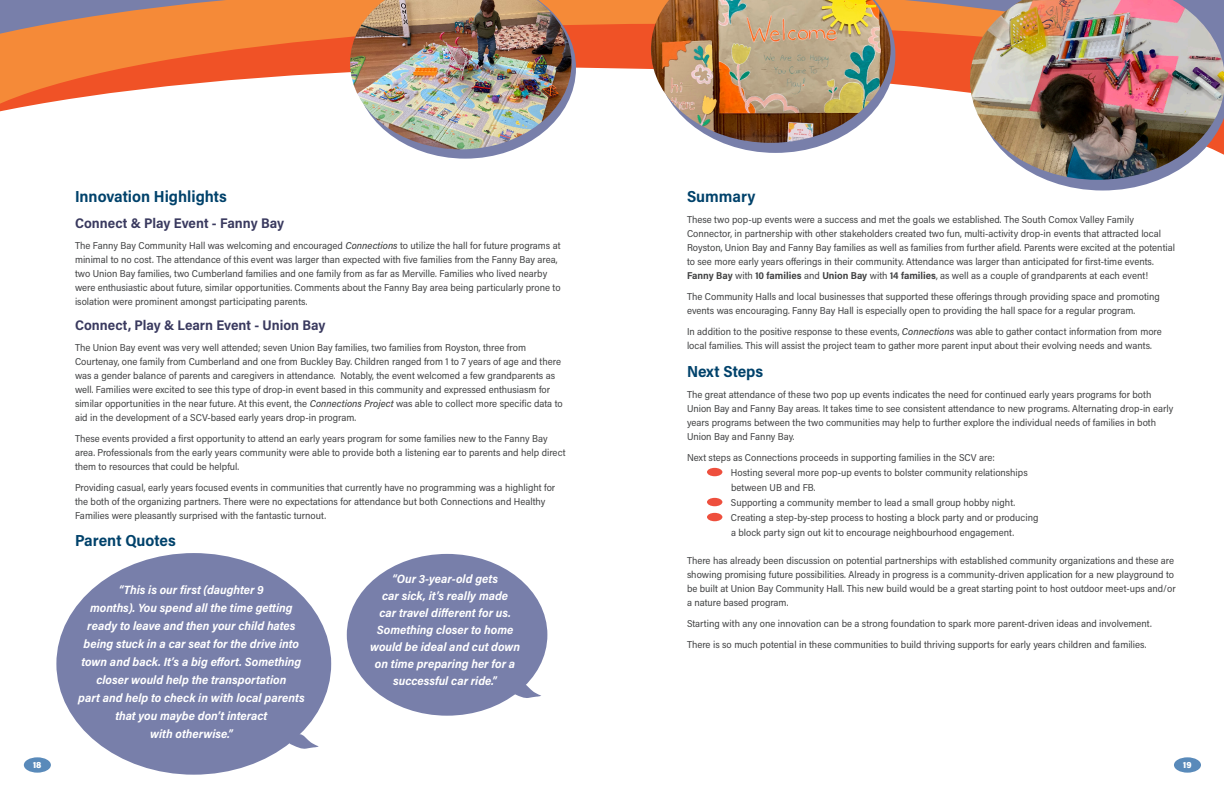
<style>
.page{position:relative;width:1224px;height:792px;background:#fff}
.page>*{position:absolute;margin:0;border:0;box-sizing:border-box;transform-origin:0 0}
.t1{font:700 16px "Acumin Pro Semi Cond";color:#00426b}
.t2{font:700 14px "Acumin Pro Semi Cond";color:#3a3a5f}
.t3{font:italic 700 12px/18px "Acumin Pro Semi Cond";color:#fff;text-align:center}
.t4{font:10px/14px "Acumin Pro Semi Cond";color:#414243}
.t5{font:900 9px "Acumin Pro Semi Cond";color:#fff}
.s1{font-weight:500;font-style:italic}
.s2{font-weight:700}
</style>
<div class="page">
<svg style="left:0;top:0;width:970px;height:24px;background:#d28657"></svg>
<svg style="left:0;top:24px;width:970px;height:44px;background:#f17031"></svg>
<svg style="left:0;top:68px;width:1113px;height:123px"></svg>
<div style="left:707px;top:468px;width:15px;height:8px;background:#ee4f3d;border-radius:50%"></div>
<div style="left:707px;top:498px;width:15px;height:8px;background:#ee4f3d;border-radius:50%"></div>
<div style="left:707px;top:513px;width:15px;height:8px;background:#ee4f3d;border-radius:50%"></div>
<div style="left:1174px;top:757px;width:27px;height:16px;background:#598aba;border-radius:50%"></div>
<svg style="left:975px;top:180px;width:183px;height:10px"></svg>
<img style="left:970px;top:0;width:254px;height:180px">
<div style="left:56px;top:553px;width:275px;height:222px;background:#787faa;border-radius:50%"></div>
<svg style="left:656px;top:0;width:239px;height:153px"></svg>
<img style="left:651px;top:0;width:240px;height:143px">
<svg style="left:286px;top:732px;width:33px;height:17px"></svg>
<div style="left:347px;top:554px;width:200px;height:162px;background:#787faa;border-radius:50%"></div>
<svg style="left:510px;top:681px;width:31px;height:17px"></svg>
<svg style="left:354px;top:0;width:222px;height:159px"></svg>
<img style="left:350px;top:0;width:222px;height:149px">
<div style="left:24px;top:757px;width:27px;height:16px;background:#598aba;border-radius:50%"></div>
<p class="t5" style="left:33px;top:758px;width:10px">18</p>
<p class="t1" style="left:75px;top:185px;width:153px">Innovation Highlights</p>
<p class="t2" style="left:75px;top:214px;width:211px">Connect &amp; Play Event - Fanny Bay</p>
<p class="t4" style="left:75px;top:238px;width:487px">The Fanny Bay Community Hall was welcoming and encouraged <span class="s1">Connections</span> to utilize the hall for future programs at minimal to no cost. The attendance of this event was larger than expected with five families from the Fanny Bay area, two Union Bay families, two Cumberland families and one family from as far as Merville. Families who lived nearby were enthusiastic about future, similar opportunities. Comments about the Fanny Bay area being particularly prone to isolation were prominent amongst participating parents.</p>
<p class="t2" style="left:75px;top:316px;width:252px">Connect, Play &amp; Learn Event - Union Bay</p>
<p class="t4" style="left:75px;top:340px;width:489px">The Union Bay event was very well attended; seven Union Bay families, two families from Royston, three from Courtenay, one family from Cumberland and one from Buckley Bay. Children ranged from 1 to 7 years of age and there was a gender balance of parents and caregivers in attendance. Notably, the event welcomed a few grandparents as well. Families were excited to see this type of drop-in event based in this community and expressed enthusiasm for similar opportunities in the near future. At this event, the <span class="s1">Connections Project</span> was able to collect more specific data to aid in the development of a SCV-based early years drop-in program.</p>
<p class="t4" style="left:75px;top:431px;width:492px">These events provided a first opportunity to attend an early years program for some families new to the Fanny Bay area. Professionals from the early years community were able to provide both a listening ear to parents and help direct them to resources that could be helpful.</p>
<p class="t4" style="left:75px;top:480px;width:482px">Providing casual, early years focused events in communities that currently have no programming was a highlight for the both of the organizing partners. There were no expectations for attendance but both Connections and Healthy<br>Families were pleasantly surprised with the fantastic turnout.</p>
<p class="t1" style="left:75px;top:529px;width:102px">Parent Quotes</p>
<p class="t3" style="left:119px;top:580px;width:147px">“This is our first (daughter 9</p>
<p class="t3" style="left:81px;top:598px;width:221px">months). You spend all the time getting ready to leave and then your child hates being stuck in a car seat for the drive into town and back. It’s a big effort. Something closer would help the transportation</p>
<p class="t3" style="left:78px;top:688px;width:228px">part and help to check in with local parents that you maybe don’t interact</p>
<p class="t3" style="left:150px;top:724px;width:84px">with otherwise.”</p>
<p class="t3" style="left:392px;top:569px;width:107px">“Our 3-year-old gets</p>
<p class="t3" style="left:370px;top:587px;width:152px;line-height:17px">car sick, it’s really made<br>car travel different for us.<br>Something closer to home would be ideal and cut down on time preparing her for a successful car ride.”</p>
<p class="t1" style="left:687px;top:185px;width:70px">Summary</p>
<p class="t4" style="left:687px;top:212px;width:490px">These two pop-up events were a success and met the goals we established. The South Comox Valley Family Connector, in partnership with other stakeholders created two fun, multi-activity drop-in events that attracted local Royston, Union Bay and Fanny Bay families as well as families from further afield. Parents were excited at the potential to see more early years offerings in their community. Attendance was larger than anticipated for first-time events.<br><span class="s2">Fanny Bay</span> with <span class="s2">10 families</span> and <span class="s2">Union Bay</span> with <span class="s2">14 families</span>, as well as a couple of grandparents at each event!</p>
<p class="t4" style="left:687px;top:289px;width:474px">The Community Halls and local businesses that supported these offerings through providing space and promoting events was encouraging. Fanny Bay Hall is especially open to providing the hall space for a regular program.</p>
<p class="t4" style="left:687px;top:324px;width:476px">In addition to the positive response to these events, <span class="s1">Connections</span> was able to gather contact information from more local families. This will assist the project team to gather more parent input about their evolving needs and wants.</p>
<p class="t1" style="left:687px;top:360px;width:78px">Next Steps</p>
<p class="t4" style="left:687px;top:387px;width:488px">The great attendance of these two pop up events indicates the need for continued early years programs for both Union Bay and Fanny Bay areas. It takes time to see consistent attendance to new programs. Alternating drop-in early years programs between the two communities may help to further explore the individual needs of families in both Union Bay and Fanny Bay.</p>
<p class="t4" style="left:687px;top:450px;width:309px">Next steps as Connections proceeds in supporting families in the SCV are:</p>
<p class="t4" style="left:731px;top:465px;width:298px">Hosting several more pop-up events to bolster community relationships</p>
<p class="t4" style="left:731px;top:480px;width:86px">between UB and FB.</p>
<p class="t4" style="left:731px;top:495px;width:286px">Supporting a community member to lead a small group hobby night.</p>
<p class="t4" style="left:731px;top:510px;width:309px">Creating a step-by-step process to hosting a block party and or producing</p>
<p class="t4" style="left:731px;top:525px;width:285px">a block party sign out kit to encourage neighbourhood engagement.</p>
<p class="t4" style="left:687px;top:553px;width:490px">There has already been discussion on potential partnerships with established community organizations and these are showing promising future possibilities. Already in progress is a community-driven application for a new playground to be built at Union Bay Community Hall. This new build would be a great starting point to host outdoor meet-ups and/or a nature based program.</p>
<p class="t4" style="left:687px;top:616px;width:466px">Starting with any one innovation can be a strong foundation to spark more parent-driven ideas and involvement.</p>
<p class="t4" style="left:687px;top:637px;width:461px">There is so much potential in these communities to build thriving supports for early years children and families.</p>
<p class="t5" style="left:1183px;top:758px;width:10px">19</p>
</div>
